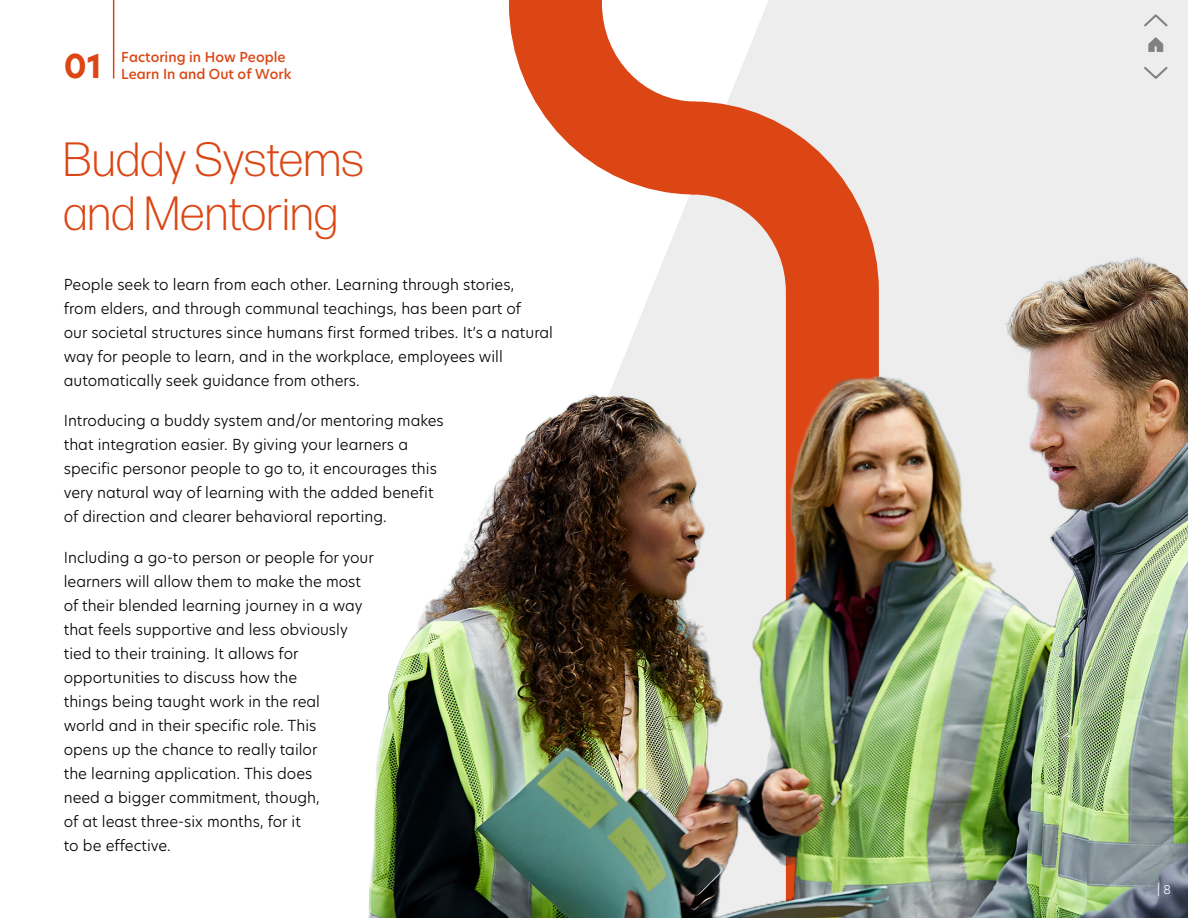
<style>
.page{position:relative;width:1188px;height:918px;background:#fff}
.page>*{position:absolute;margin:0;border:0;box-sizing:border-box;transform-origin:0 0}
.t1{font:300 48px/54px "Forma DJR Display";letter-spacing:.03em;color:#db4614}
.t2{font:700 32.25px "New Hero";color:#db4614}
.t3{font:300 15px/24px "New Hero";color:#000}
.t4{font:500 13.5px "New Hero";color:#db4614}
.t5{font:300 12px "New Hero";color:#fff}
</style>
<div class="page">
<div style="left:788px;top:0;width:400px;height:182px;background:#ededed"></div>
<svg style="left:508px;top:0;width:280px;height:168px"></svg>
<svg style="left:600px;top:55px;width:325px;height:127px;background:#e7a691"></svg>
<svg style="left:1144px;top:14px;width:24px;height:14px"></svg>
<svg style="left:1144px;top:65px;width:24px;height:14px"></svg>
<svg style="left:1148px;top:36px;width:16px;height:16px"></svg>
<hr style="left:113px;top:0;width:1px;height:79px;background:#db4614">
<img style="left:368px;top:182px;width:820px;height:736px">
<h2 class="t2" style="left:64px;top:44px;width:40px">01</h2>
<p class="t4" style="left:121px;top:48px;width:166px">Factoring in How People</p>
<p class="t4" style="left:121px;top:64px;width:172px">Learn In and Out of Work</p>
<h1 class="t1" style="left:64px;top:132px;width:301px">Buddy Systems and Mentoring</h1>
<p class="t3" style="left:64px;top:272px;width:491px">People seek to learn from each other. Learning through stories,<br>from elders, and through communal teachings, has been part of<br>our societal structures since humans first formed tribes. It’s a natural way for people to learn, and in the workplace, employees will automatically seek guidance from others.</p>
<p class="t3" style="left:64px;top:409px;width:382px">Introducing a buddy system and/or mentoring makes that integration easier. By giving your learners a specific personor people to go to, it encourages this very natural way of learning with the added benefit of direction and clearer behavioral reporting.</p>
<p class="t3" style="left:64px;top:545px;width:312px">Including a go-to person or people for your learners will allow them to make the most of their blended learning journey in a way that feels supportive and less obviously tied to their training. It allows for opportunities to discuss how the<br>things being taught work in the real<br>world and in their specific role. This<br>opens up the chance to really tailor<br>the learning application. This does<br>need a bigger commitment, though,<br>of at least three-six months, for it<br>to be effective.</p>
<p class="t5" style="left:1157px;top:881px;width:15px">| 8</p>
</div>
